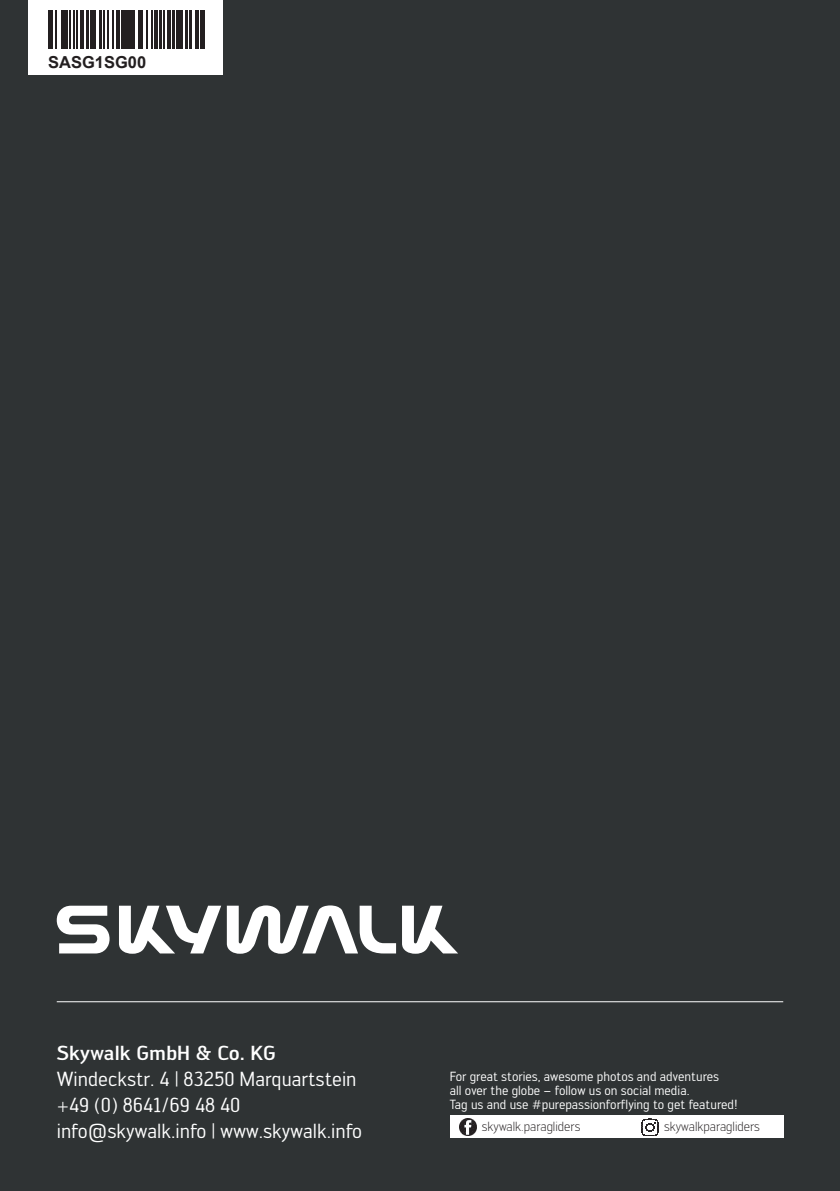
<style>
.page{position:relative;width:840px;height:1191px;background:#fff}
.page>*{position:absolute;margin:0;border:0;box-sizing:border-box;transform-origin:0 0}
.t1{font:20px/26px "Engel";color:#fff}
.t2{font:500 20px "Engel";color:#fff}
.t3{font:700 16.4px "Arial";color:#231f20}
.t4{font:13px/14px "Engel";color:#fff}
.t5{font:300 13px "Engel";color:#231f20}
</style>
<div class="page">
<div style="left:0;top:0;width:839px;height:1191px;background:#2f3334"></div>
<div style="left:28px;top:0;width:194px;height:74px;background:#fff"></div>
<hr style="left:48px;top:10px;width:1px;height:39px;background:#231f20">
<hr style="left:49px;top:10px;width:1px;height:39px;background:#231f20">
<hr style="left:52px;top:10px;width:1px;height:39px;background:#231f20">
<hr style="left:55px;top:10px;width:1px;height:39px;background:#231f20">
<hr style="left:61px;top:10px;width:1px;height:39px;background:#231f20">
<hr style="left:62px;top:10px;width:1px;height:39px;background:#231f20">
<hr style="left:64px;top:10px;width:2px;height:39px;background:#231f20">
<hr style="left:66px;top:10px;width:1px;height:39px;background:#231f20">
<hr style="left:67px;top:10px;width:1px;height:39px;background:#231f20">
<hr style="left:69px;top:10px;width:1px;height:39px;background:#231f20">
<hr style="left:74px;top:10px;width:1px;height:39px;background:#231f20">
<hr style="left:76px;top:10px;width:1px;height:39px;background:#231f20">
<hr style="left:81px;top:10px;width:1px;height:39px;background:#231f20">
<hr style="left:82px;top:10px;width:1px;height:39px;background:#231f20">
<hr style="left:87px;top:10px;width:1px;height:39px;background:#231f20">
<hr style="left:88px;top:10px;width:1px;height:39px;background:#231f20">
<hr style="left:90px;top:10px;width:1px;height:39px;background:#231f20">
<hr style="left:91px;top:10px;width:1px;height:39px;background:#231f20">
<hr style="left:92px;top:10px;width:2px;height:39px;background:#231f20">
<hr style="left:95px;top:10px;width:1px;height:39px;background:#231f20">
<hr style="left:99px;top:10px;width:2px;height:39px;background:#231f20">
<hr style="left:101px;top:10px;width:1px;height:39px;background:#231f20">
<hr style="left:103px;top:10px;width:1px;height:39px;background:#231f20">
<hr style="left:108px;top:10px;width:1px;height:39px;background:#231f20">
<hr style="left:112px;top:10px;width:1px;height:39px;background:#231f20">
<hr style="left:116px;top:10px;width:1px;height:39px;background:#231f20">
<hr style="left:117px;top:10px;width:1px;height:39px;background:#231f20">
<hr style="left:118px;top:10px;width:1px;height:39px;background:#231f20">
<hr style="left:122px;top:10px;width:1px;height:39px;background:#231f20">
<hr style="left:123px;top:10px;width:1px;height:39px;background:#231f20">
<hr style="left:125px;top:10px;width:1px;height:39px;background:#231f20">
<hr style="left:126px;top:10px;width:2px;height:39px;background:#231f20">
<hr style="left:129px;top:10px;width:1px;height:39px;background:#231f20">
<hr style="left:130px;top:10px;width:1px;height:39px;background:#231f20">
<hr style="left:131px;top:10px;width:1px;height:39px;background:#231f20">
<hr style="left:133px;top:10px;width:2px;height:39px;background:#231f20">
<hr style="left:138px;top:10px;width:1px;height:39px;background:#231f20">
<hr style="left:139px;top:10px;width:1px;height:39px;background:#231f20">
<hr style="left:142px;top:10px;width:1px;height:39px;background:#231f20">
<hr style="left:146px;top:10px;width:1px;height:39px;background:#231f20">
<hr style="left:151px;top:10px;width:1px;height:39px;background:#231f20">
<hr style="left:154px;top:10px;width:2px;height:39px;background:#231f20">
<hr style="left:156px;top:10px;width:1px;height:39px;background:#231f20">
<hr style="left:157px;top:10px;width:1px;height:39px;background:#231f20">
<hr style="left:159px;top:10px;width:1px;height:39px;background:#231f20">
<hr style="left:160px;top:10px;width:1px;height:39px;background:#231f20">
<hr style="left:164px;top:10px;width:1px;height:39px;background:#231f20">
<hr style="left:167px;top:10px;width:1px;height:39px;background:#231f20">
<hr style="left:168px;top:10px;width:2px;height:39px;background:#231f20">
<hr style="left:170px;top:10px;width:1px;height:39px;background:#231f20">
<hr style="left:172px;top:10px;width:1px;height:39px;background:#231f20">
<hr style="left:173px;top:10px;width:1px;height:39px;background:#231f20">
<hr style="left:177px;top:10px;width:1px;height:39px;background:#231f20">
<hr style="left:178px;top:10px;width:1px;height:39px;background:#231f20">
<hr style="left:179px;top:10px;width:1px;height:39px;background:#231f20">
<hr style="left:181px;top:10px;width:1px;height:39px;background:#231f20">
<hr style="left:185px;top:10px;width:1px;height:39px;background:#231f20">
<hr style="left:186px;top:10px;width:1px;height:39px;background:#231f20">
<hr style="left:189px;top:10px;width:2px;height:39px;background:#231f20">
<hr style="left:191px;top:10px;width:1px;height:39px;background:#231f20">
<hr style="left:195px;top:10px;width:1px;height:39px;background:#231f20">
<hr style="left:196px;top:10px;width:2px;height:39px;background:#231f20">
<hr style="left:198px;top:10px;width:1px;height:39px;background:#231f20">
<hr style="left:200px;top:10px;width:1px;height:39px;background:#231f20">
<hr style="left:202px;top:10px;width:1px;height:39px;background:#231f20">
<hr style="left:203px;top:10px;width:2px;height:39px;background:#231f20">
<svg style="left:57px;top:905px;width:401px;height:48px"></svg>
<hr style="left:57px;top:1001px;width:725px;height:1px;background:#fff">
<div style="left:449px;top:1115px;width:333px;height:23px;background:#fff"></div>
<img style="left:459px;top:1118px;width:17px;height:17px">
<img style="left:641px;top:1118px;width:16px;height:17px">
<p class="t3" style="left:48px;top:51px;width:100px">SASG1SG00</p>
<h1 class="t2" style="left:57px;top:1041px;width:221px">Skywalk GmbH &amp; Co. KG</h1>
<h1 class="t1" style="left:57px;top:1066px;width:307px">Windeckstr. 4 | 83250 Marquartstein +49 (0) 8641/69 48 40 info@skywalk.info | www.skywalk.info</h1>
<p class="t4" style="left:449px;top:1069px;width:289px">For great stories, awesome photos and adventures<br>all over the globe – follow us on social media.<br>Tag us and use #purepassionforflying to get featured!</p>
<p class="t5" style="left:481px;top:1118px;width:100px">skywalk.paragliders</p>
<p class="t5" style="left:663px;top:1118px;width:97px">skywalkparagliders</p>
</div>
